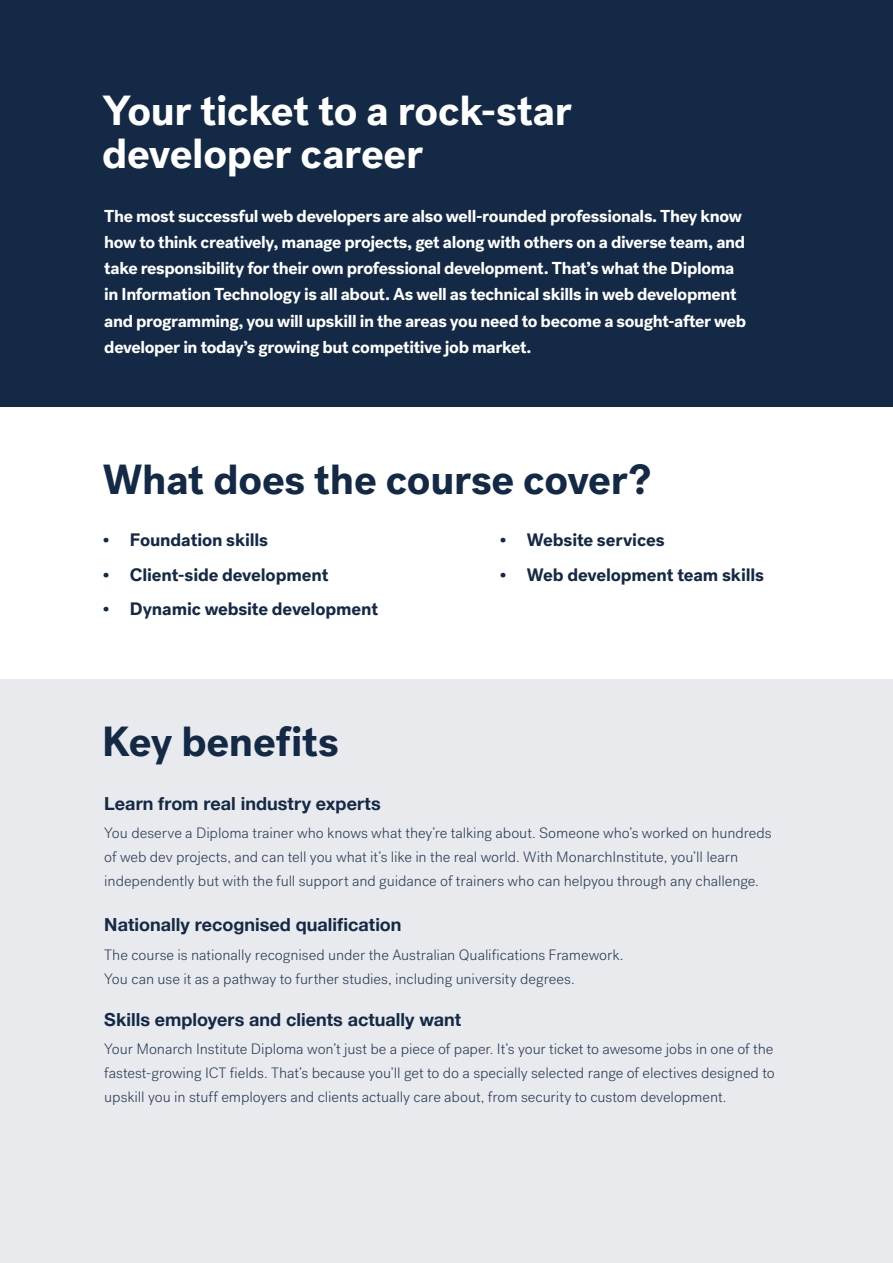
<style>
.page{position:relative;width:893px;height:1263px;background:#fff}
.page>*{position:absolute;margin:0;border:0;box-sizing:border-box;transform-origin:0 0}
.White_Headline{font:700 42px/43.5px "Post Grotesk";letter-spacing:-.01em;color:#fff}
.Headings{font:700 42px "Post Grotesk";letter-spacing:-.005em;color:#132945}
.t1{font:700 18px "Post Grotesk";letter-spacing:-.005em;color:#132945}
.Body_copy{font:700 18px "Helvetica Neue";color:#132945}
.Body{font:700 18px "Helvetica Neue";color:#132945}
.White_body_copy{font:700 17.25px/26.2px "Post Grotesk";letter-spacing:-.02em;color:#fff}
.Body_copy-2{font:300 15px/24px "Post Grotesk";letter-spacing:-.005em;color:#2b3e57}
.Body-2{font:300 15px/24px "Post Grotesk";letter-spacing:-.005em;color:#2b3e57;text-align:justify}
</style>
<div class="page">
<div style="left:0;top:680px;width:892px;height:583px;background:#e8eaed"></div>
<div style="left:0;top:0;width:892px;height:407px;background:#132945"></div>
<p class="White_Headline" style="left:102px;top:89px;width:471px">Your ticket to a rock-star developer career</p>
<p class="White_body_copy" style="left:104px;top:203px;width:643px">The most successful web developers are also well-rounded professionals. They know how to think creatively, manage projects, get along with others on a diverse team, and take responsibility for their own professional development. That’s what the Diploma in Information Technology is all about. As well as technical skills in web development and programming, you will upskill in the areas you need to become a sought-after web developer in today’s growing but competitive job market.</p>
<p class="Headings" style="left:103px;top:452px;width:550px">What does the course cover?</p>
<p class="t1" style="left:103px;top:528px;width:167px">• Foundation skills</p>
<p class="t1" style="left:103px;top:563px;width:227px">• Client-side development</p>
<p class="t1" style="left:103px;top:597px;width:277px">• Dynamic website development</p>
<p class="Headings" style="left:102px;top:715px;width:238px">Key benefits</p>
<p class="t1" style="left:500px;top:528px;width:166px">• Website services</p>
<p class="t1" style="left:500px;top:563px;width:266px">• Web development team skills</p>
<p class="Body_copy" style="left:104px;top:789px;width:278px">Learn from real industry experts</p>
<p class="Body_copy-2" style="left:104px;top:821px;width:669px">You deserve a Diploma trainer who knows what they’re talking about. Someone who’s worked on hundreds of web dev projects, and can tell you what it’s like in the real world. With MonarchInstitute, you’ll learn independently but with the full support and guidance of trainers who can helpyou through any challenge.</p>
<p class="Body_copy" style="left:104px;top:910px;width:299px">Nationally recognised qualification</p>
<p class="Body_copy-2" style="left:104px;top:942px;width:520px">The course is nationally recognised under the Australian Qualifications Framework.<br>You can use it as a pathway to further studies, including university degrees.</p>
<p class="Body" style="left:104px;top:1005px;width:358px">Skills employers and clients actually want</p>
<p class="Body-2" style="left:104px;top:1037px;width:672px">Your Monarch Institute Diploma won’t just be a piece of paper. It’s your ticket to awesome jobs in one of the fastest-growing ICT fields. That’s because you’ll get to do a specially selected range of electives designed to upskill you in stuff employers and clients actually care about, from security to custom development.</p>
</div>
